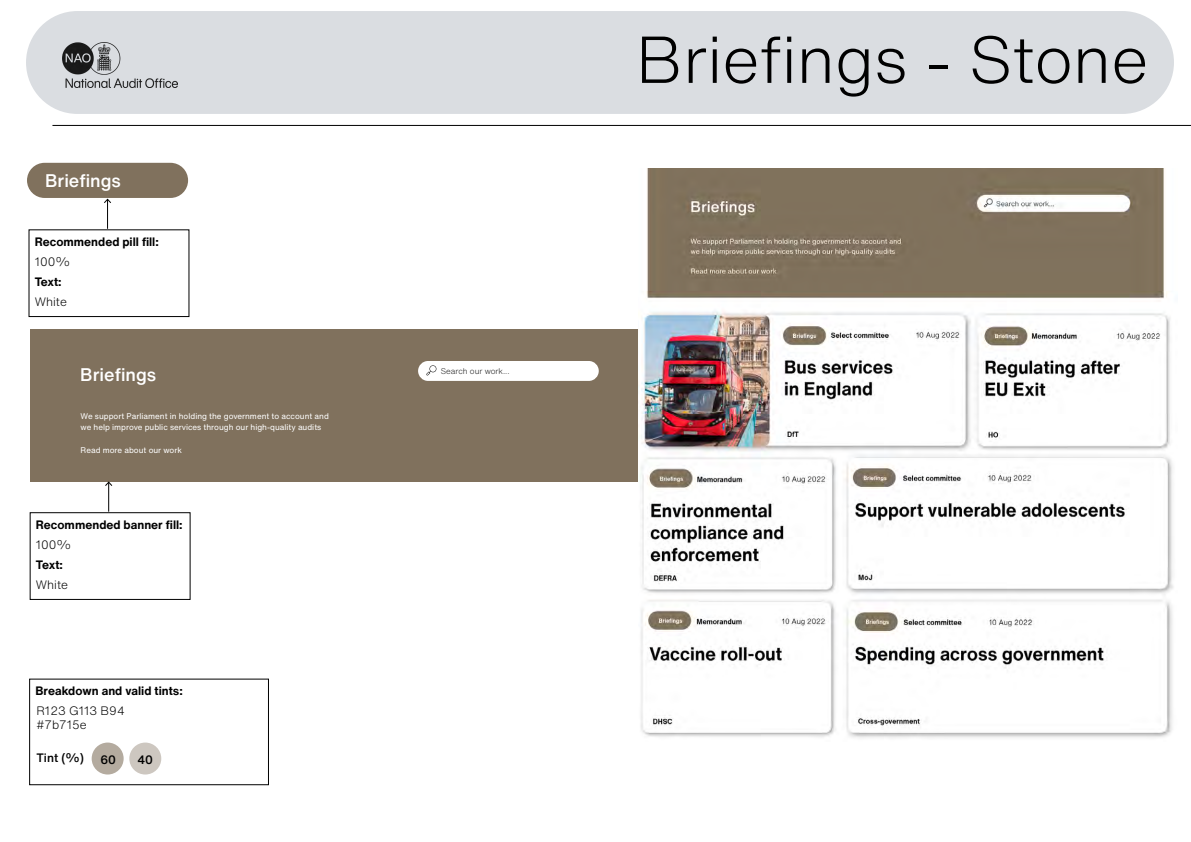
<style>
.page{position:relative;width:1191px;height:842px;background:#fff}
.page>*{position:absolute;margin:0;border:0;box-sizing:border-box;transform-origin:0 0}
.t1{font:300 65px "Helvetica Now Text";color:#000}
.t2{font:500 18px "Helvetica Now Text";color:#fff}
.t3{font:700 12px "Helvetica Now Text";color:#000}
.t4{font:300 12px "Helvetica Now Text";color:#000}
.t5{font:500 12px "Helvetica Now Text";color:#000}
.t6{font:8.1px/11.6px "Helvetica Now Text";color:#fff}
.t7{font:300 8.1px "Helvetica Now Text";color:#1c1c1c}
</style>
<div class="page">
<div style="left:26px;top:11px;width:1148px;height:103px;background:#dadde1;border-radius:51px"></div>
<hr style="left:52px;top:125px;width:1139px;height:1px;background:#000">
<img style="left:62px;top:43px;width:115px;height:45px">
<div style="left:30px;top:679px;width:239px;height:106px;border:1px solid #000"></div>
<div style="left:27px;top:163px;width:161px;height:35px;background:#80715d;border-radius:18px"></div>
<div style="left:29px;top:230px;width:160px;height:87px;border:1px solid #000"></div>
<hr style="left:107px;top:199px;width:1px;height:30px;background:#000">
<svg style="left:104px;top:199px;width:7px;height:4px"></svg>
<div style="left:30px;top:329px;width:608px;height:153px;background:#80715d"></div>
<div style="left:418px;top:361px;width:181px;height:20px;background:#fff;border-radius:10px"></div>
<svg style="left:426px;top:365px;width:11px;height:10px"></svg>
<div style="left:92px;top:742px;width:32px;height:32px;background:#b4ab9f;border-radius:50%"></div>
<div style="left:129px;top:742px;width:32px;height:32px;background:#cdc7c0;border-radius:50%"></div>
<hr style="left:108px;top:482px;width:1px;height:30px;background:#000">
<svg style="left:105px;top:481px;width:8px;height:5px"></svg>
<img style="left:638px;top:168px;width:535px;height:570px">
<p class="t2" style="left:45px;top:167px;width:78px">Briefings</p>
<p class="t3" style="left:35px;top:233px;width:126px">Recommended pill fill:</p>
<p class="t4" style="left:35px;top:253px;width:37px">100%</p>
<p class="t3" style="left:35px;top:273px;width:28px">Text:</p>
<p class="t4" style="left:35px;top:293px;width:34px">White</p>
<p class="t2" style="left:80px;top:361px;width:78px">Briefings</p>
<p class="t6" style="left:81px;top:410px;width:250px">We support Parliament in holding the government to account and we help improve public services through our high-quality audits</p>
<p class="t6" style="left:81px;top:444px;width:103px">Read more about our work</p>
<p class="t3" style="left:36px;top:516px;width:148px">Recommended banner fill:</p>
<p class="t4" style="left:36px;top:536px;width:37px">100%</p>
<p class="t3" style="left:36px;top:556px;width:28px">Text:</p>
<p class="t4" style="left:36px;top:576px;width:34px">White</p>
<p class="t3" style="left:35px;top:682px;width:149px">Breakdown and valid tints:</p>
<p class="t4" style="left:36px;top:702px;width:90px">R123 G113 B94</p>
<p class="t4" style="left:36px;top:716px;width:52px">#7b715e</p>
<p class="t5" style="left:36px;top:748px;width:49px">Tint (%)</p>
<p class="t5" style="left:100px;top:750px;width:17px">60</p>
<p class="t5" style="left:137px;top:750px;width:17px">40</p>
<p class="t7" style="left:441px;top:365px;width:70px">Search our work...</p>
<p class="t1" style="left:636px;top:11px;width:514px">Briefings - Stone</p>
</div>
